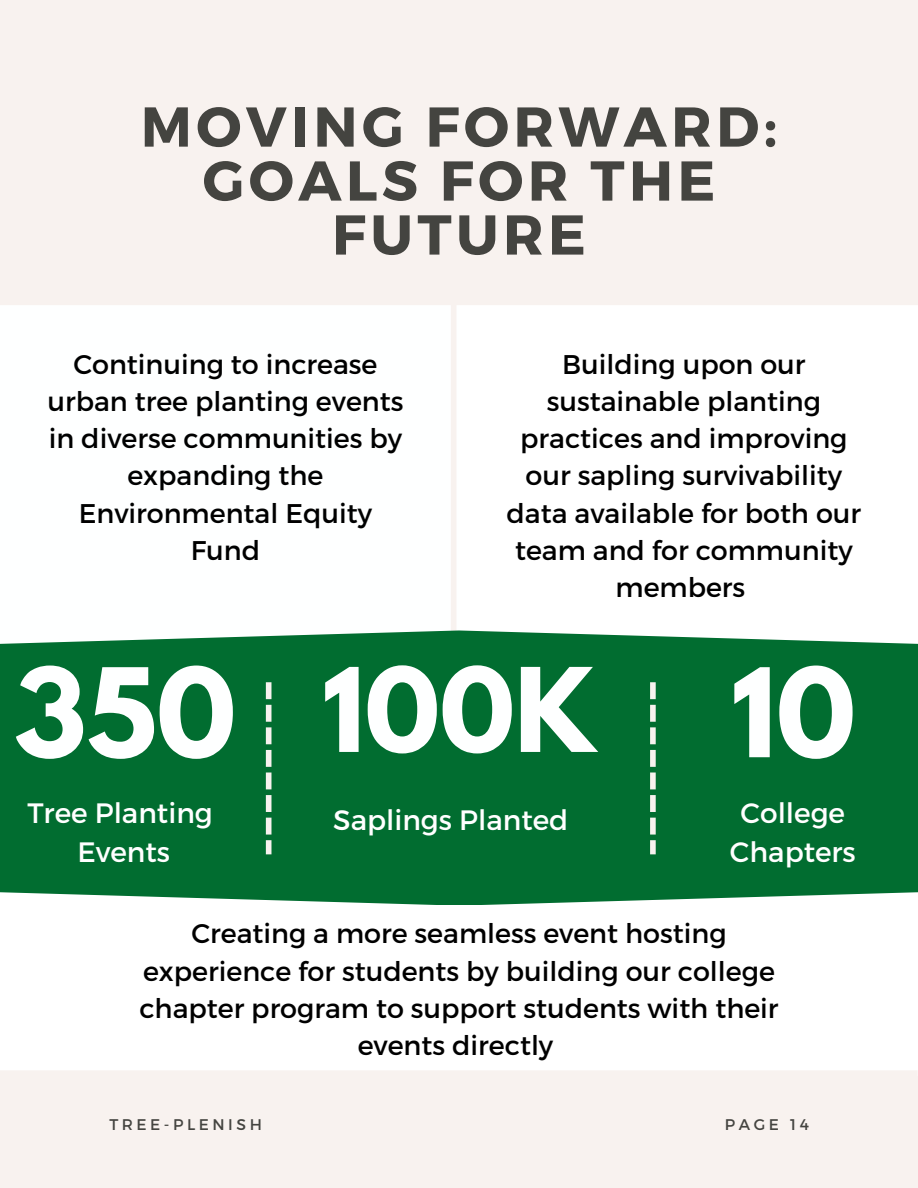
<style>
.page{position:relative;width:918px;height:1188px;background:#fff}
.page>*{position:absolute;margin:0;border:0;box-sizing:border-box;transform-origin:0 0}
.t1{font:700 109.2px "League Spartan";color:#feffff}
.t2{font:700 103.05px "League Spartan";color:#feffff}
.t3{font:700 56.1px/54px "Montserrat";letter-spacing:.08em;color:#444440;text-align:center}
.t4{font:28.05px/38.5px "Montserrat";color:#fff;text-align:center}
.t5{font:27px/37.2px "Montserrat";color:#000;text-align:center}
.t6{font:15.45px "Montserrat";letter-spacing:.23em;color:#444440}
</style>
<div class="page">
<div style="left:451px;top:300px;width:5px;height:460px;background:#f8f2ef"></div>
<div style="left:0;top:630px;width:918px;height:275px;background:#016d30"></div>
<div style="left:0;top:300px;width:918px;height:5px;background:#f8f2ef"></div>
<div style="left:0;top:1070px;width:918px;height:6px;background:#f8f2ef"></div>
<div style="left:0;top:0;width:918px;height:302px;background:#f8f2ef"></div>
<div style="left:0;top:1076px;width:918px;height:112px;background:#f8f2ef"></div>
<svg style="left:266px;top:682px;width:5px;height:172px"></svg>
<svg style="left:650px;top:682px;width:6px;height:172px"></svg>
<p class="t3" style="left:141px;top:97px;width:638px">MOVING FORWARD:</p>
<p class="t3" style="left:203px;top:151px;width:514px">GOALS FOR THE<br>FUTURE</p>
<p class="t5" style="left:47px;top:344px;width:358px">Continuing to increase urban tree planting events in diverse communities by expanding the<br>Environmental Equity<br>Fund</p>
<p class="t5" style="left:507px;top:344px;width:356px">Building upon our sustainable planting practices and improving our sapling survivability data available for both our team and for community members</p>
<p class="t1" style="left:14px;top:659px;width:223px">350</p>
<p class="t2" style="left:322px;top:659px;width:275px">100K</p>
<p class="t4" style="left:27px;top:793px;width:187px">Tree Planting</p>
<p class="t4" style="left:77px;top:831px;width:94px">Events</p>
<p class="t4" style="left:333px;top:799px;width:237px">Saplings Planted</p>
<p class="t1" style="left:731px;top:659px;width:126px">10</p>
<p class="t4" style="left:730px;top:793px;width:127px">College<br>Chapters</p>
<p class="t5" style="left:139px;top:914px;width:641px">Creating a more seamless event hosting experience for students by building our college chapter program to support students with their events directly</p>
<p class="t6" style="left:109px;top:1114px;width:154px">TREE-PLENISH</p>
<p class="t6" style="left:725px;top:1114px;width:85px">PAGE 14</p>
</div>
